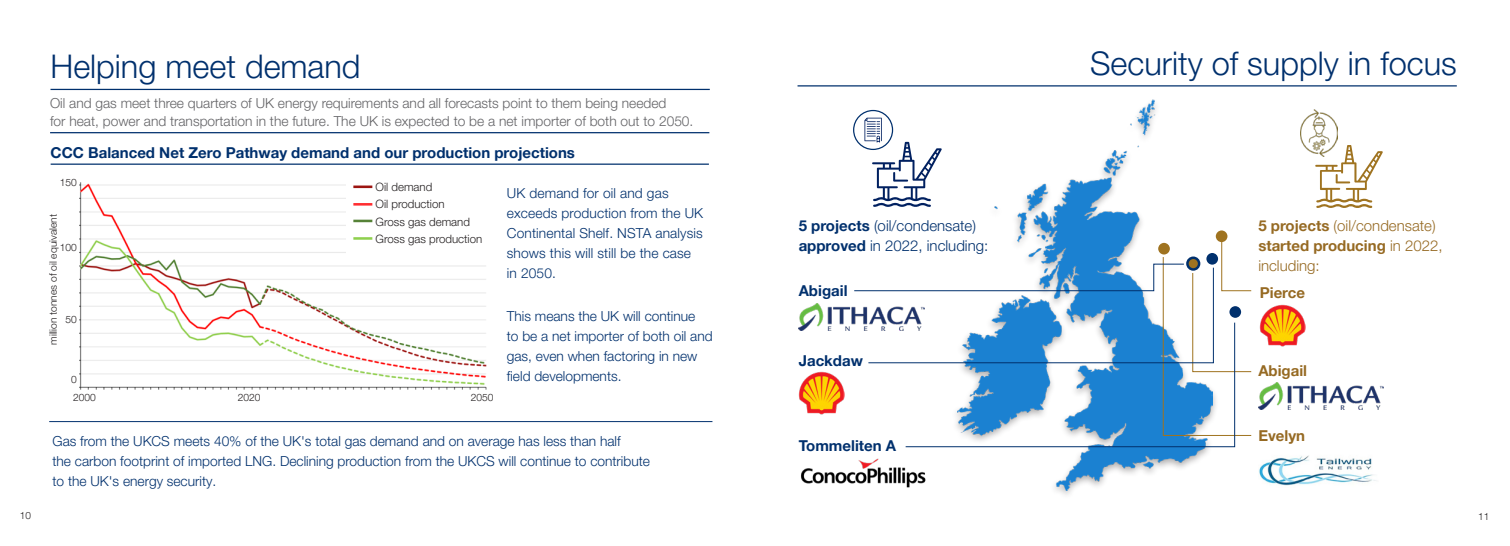
<style>
.page{position:relative;width:1510px;height:546px;background:#fff}
.page>*{position:absolute;margin:0;border:0;box-sizing:border-box;transform-origin:0 0}
.Section_Header_Right{font:300 32.5px "Helvetica Neue LT Pro";color:#00306d}
.Section_Header_Right-2{font:700 15px "Helvetica Neue LT Pro";color:#00306d}
.Body_9pt{font:300 15px/20px "Helvetica Neue LT Pro";color:#966a23}
.Body_9pt-2{font:300 15px/20px "Helvetica Neue LT Pro";color:#00306d}
.Body_9pt-3{font:700 15px "Helvetica Neue LT Pro";color:#00306d}
.Body_9pt-4{font:700 15px "Helvetica Neue LT Pro";color:#966a23}
.Body_9pt-5{font:300 13.75px/20px "Helvetica Neue LT Pro";color:#00306d}
.Body_9pt-6{font:300 13.75px/17.5px "Helvetica Neue LT Pro";color:#636366}
.t1{font:300 11.5px/17.5px "Helvetica Neue LT Pro";color:#231f20}
.t2{font:300 10.25px "Helvetica Neue LT Pro";color:#231f20}
.t3{font:300 10px "Helvetica Neue LT Pro";color:#231f20}
.s1{font-weight:700}
</style>
<div class="page">
<hr style="left:797px;top:85px;width:659px;height:1px;background:#00306d">
<img style="left:49px;top:182px;width:448px;height:241px">
<hr style="left:50px;top:89px;width:660px;height:1px;background:#00306d">
<hr style="left:50px;top:132px;width:659px;height:1px;background:#00306d">
<img style="left:798px;top:303px;width:55px;height:27px">
<img style="left:798px;top:371px;width:46px;height:43px">
<img style="left:801px;top:458px;width:125px;height:30px">
<img style="left:1259px;top:304px;width:46px;height:43px">
<hr style="left:51px;top:163px;width:658px;height:2px;background:#00306d">
<div style="left:88px;top:390px;width:413px;height:32px;background:#fff"></div>
<div style="left:51px;top:178px;width:28px;height:212px;background:#fff"></div>
<div style="left:346px;top:181px;width:154px;height:74px;background:#fff"></div>
<hr style="left:353px;top:185px;width:19px;height:3px;background:#9c1511">
<svg style="left:353px;top:203px;width:19px;height:2px"></svg>
<svg style="left:353px;top:220px;width:19px;height:2px"></svg>
<hr style="left:353px;top:237px;width:19px;height:3px;background:#8fd04e">
<hr style="left:49px;top:421px;width:663px;height:1px;background:#00306d">
<img style="left:957px;top:100px;width:256px;height:390px">
<img style="left:1258px;top:382px;width:125px;height:27px">
<img style="left:1259px;top:455px;width:117px;height:31px">
<svg style="left:1315px;top:145px;width:67px;height:63px"></svg>
<img style="left:1300px;top:110px;width:37px;height:46px">
<svg style="left:864px;top:118px;width:77px;height:89px"></svg>
<div style="left:853px;top:110px;width:40px;height:40px;border:1px solid #00306d;border-radius:50%"></div>
<svg style="left:1214px;top:229px;width:14px;height:14px"></svg>
<div style="left:1213px;top:228px;width:17px;height:16px;border:2px solid #fff;border-radius:50%"></div>
<svg style="left:853px;top:236px;width:399px;height:200px"></svg>
<svg style="left:867px;top:267px;width:347px;height:97px"></svg>
<svg style="left:904px;top:322px;width:331px;height:125px"></svg>
<h1 class="Section_Header_Right" style="left:50px;top:47px;width:312px">Helping meet demand</h1>
<p class="Body_9pt-6" style="left:50px;top:94px;width:645px">Oil and gas meet three quarters of UK energy requirements and all forecasts point to them being needed<br>for heat, power and transportation in the future. The UK is expected to be a net importer of both out to 2050.</p>
<h1 class="Section_Header_Right-2" style="left:51px;top:144px;width:526px">CCC Balanced Net Zero Pathway demand and our production projections</h1>
<p class="t2" style="left:60px;top:176px;width:19px">150</p>
<p class="t2" style="left:47px;top:345px;width:132px;rotate:-90deg">million tonnes of oil equivalent</p>
<p class="t2" style="left:60px;top:241px;width:19px">100</p>
<p class="t2" style="left:65px;top:313px;width:13px">50</p>
<p class="t2" style="left:71px;top:373px;width:7px">0</p>
<p class="t2" style="left:73px;top:391px;width:24px">2000</p>
<p class="t1" style="left:375px;top:178px;width:108px">Oil demand<br>Oil production<br>Gross gas demand<br>Gross gas production</p>
<p class="t2" style="left:238px;top:391px;width:24px">2020</p>
<p class="t2" style="left:471px;top:391px;width:24px">2050</p>
<p class="Body_9pt-5" style="left:507px;top:183px;width:198px">UK demand for oil and gas exceeds production from the UK<br>Continental Shelf. NSTA analysis shows this will still be the case in 2050.</p>
<p class="Body_9pt-5" style="left:507px;top:305px;width:207px">This means the UK will continue<br>to be a net importer of both oil and gas, even when factoring in new field developments.</p>
<p class="Body_9pt-5" style="left:52px;top:430px;width:599px">Gas from the UKCS meets 40% of the UK's total gas demand and on average has less than half<br>the carbon footprint of imported LNG. Declining production from the UKCS will continue to contribute to the UK's energy security.</p>
<p class="Body_9pt-2" style="left:798px;top:215px;width:191px"><span class="s1">5 projects</span> (oil/condensate) <span class="s1">approved</span> in 2022, including:</p>
<p class="Body_9pt-3" style="left:798px;top:281px;width:50px">Abigail</p>
<p class="Body_9pt-3" style="left:798px;top:351px;width:66px">Jackdaw</p>
<p class="Body_9pt-3" style="left:798px;top:436px;width:99px">Tommeliten A</p>
<h1 class="Section_Header_Right" style="left:1090px;top:43px;width:368px">Security of supply in focus</h1>
<p class="Body_9pt" style="left:1258px;top:215px;width:186px"><span class="s1">5 projects</span> (oil/condensate) <span class="s1">started producing</span> in 2022, including:</p>
<p class="Body_9pt-4" style="left:1259px;top:284px;width:47px">Pierce</p>
<p class="Body_9pt-4" style="left:1258px;top:361px;width:50px">Abigail</p>
<p class="Body_9pt-4" style="left:1258px;top:426px;width:48px">Evelyn</p>
<p class="t3" style="left:20px;top:509px;width:13px">10</p>
<p class="t3" style="left:1478px;top:510px;width:13px">11</p>
</div>
